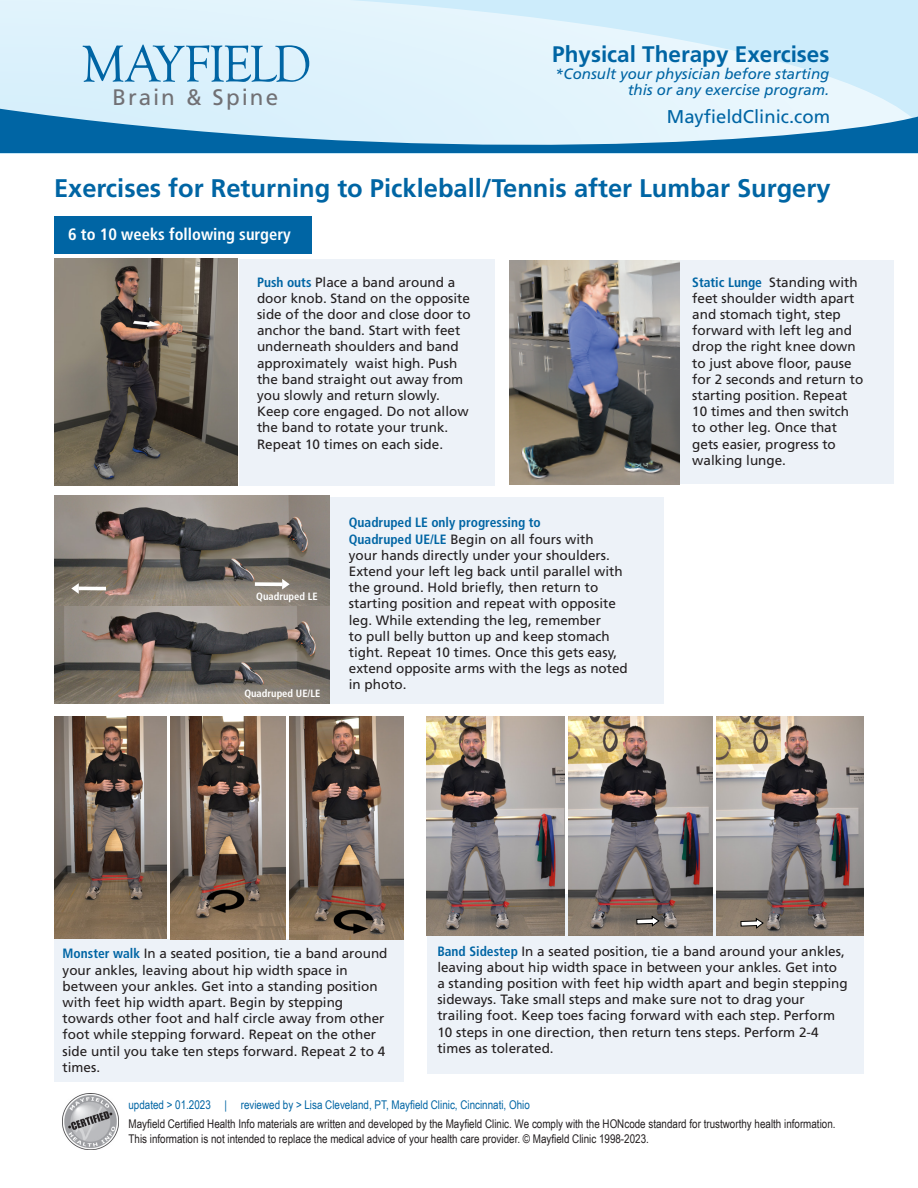
<style>
.page{position:relative;width:918px;height:1188px;background:#fff}
.page>*{position:absolute;margin:0;border:0;box-sizing:border-box;transform-origin:0 0}
.t1{font:700 25.5px "Frutiger LT Std";color:#0065a4}
.t2{font:700 22.5px "Frutiger LT Std";color:#0065a4}
.t3{font:22.5px "Frutiger LT Std";letter-spacing:.09em;color:#717074}
.t4{font:18.45px "Frutiger LT Std";color:#0065a4}
.t5{font:700 condensed 16.5px "Frutiger LT Std";color:#fff}
.t6{font:italic 15px/16.5px "Frutiger LT Std";color:#0065a4;text-align:right}
.t7{font:13.5px/16.2px "Frutiger LT Std";color:#231f20}
.t8{font:12px/14.4px "Arial Narrow";color:#231f20}
.t9{font:12px "Arial Narrow";color:#0065a4}
.t10{font:700 condensed 10.5px "Frutiger LT Std";color:#fff}
.s1{font-weight:700;font-stretch:condensed;color:#0065a4}
</style>
<div class="page">
<div style="left:677px;top:260px;width:217px;height:224px;background:#edf2f8"></div>
<svg style="left:0;top:0;width:918px;height:107px;background:#dcf1fb"></svg>
<svg style="left:83px;top:45px;width:226px;height:37px;background:#a3cde5"></svg>
<svg style="left:0;top:107px;width:918px;height:46px;background:#86bad8"></svg>
<div style="left:54px;top:216px;width:258px;height:38px;background:#0065a4"></div>
<img style="left:63px;top:1093px;width:56px;height:57px">
<img style="left:510px;top:260px;width:169px;height:225px">
<div style="left:428px;top:894px;width:436px;height:180px;background:#edf2f8"></div>
<div style="left:54px;top:939px;width:350px;height:143px;background:#edf2f8"></div>
<img style="left:716px;top:717px;width:148px;height:219px">
<svg style="left:740px;top:918px;width:24px;height:11px"></svg>
<div style="left:330px;top:497px;width:333px;height:207px;background:#edf2f8"></div>
<img style="left:54px;top:496px;width:276px;height:208px">
<img style="left:427px;top:717px;width:138px;height:219px">
<img style="left:568px;top:717px;width:145px;height:219px">
<svg style="left:636px;top:915px;width:24px;height:12px"></svg>
<img style="left:54px;top:716px;width:112px;height:222px">
<img style="left:171px;top:717px;width:115px;height:222px">
<img style="left:289px;top:717px;width:114px;height:222px">
<img style="left:202px;top:889px;width:46px;height:24px">
<img style="left:333px;top:909px;width:45px;height:25px">
<svg style="left:255px;top:582px;width:27px;height:4px"></svg>
<svg style="left:282px;top:579px;width:8px;height:11px"></svg>
<hr style="left:79px;top:587px;width:27px;height:3px;background:#fff">
<svg style="left:71px;top:583px;width:8px;height:11px"></svg>
<img style="left:54px;top:259px;width:184px;height:227px">
<div style="left:239px;top:259px;width:256px;height:227px;background:#edf2f8"></div>
<p class="t3" style="left:113px;top:84px;width:167px">Brain &amp; Spine</p>
<p class="t2" style="left:552px;top:41px;width:279px">Physical Therapy Exercises</p>
<p class="t6" style="left:555px;top:65px;width:276px">*Consult your physician before starting this or any exercise program.</p>
<p class="t4" style="left:667px;top:106px;width:165px">MayfieldClinic.com</p>
<p class="t1" style="left:54px;top:173px;width:778px">Exercises for Returning to Pickleball/Tennis after Lumbar Surgery</p>
<p class="t5" style="left:68px;top:225px;width:224px">6 to 10 weeks following surgery</p>
<p class="t7" style="left:257px;top:274px;width:215px"><span class="s1">Push outs</span> Place a band around a door knob. Stand on the opposite side of the door and close door to anchor the band. Start with feet underneath shoulders and band approximately waist high. Push the band straight out away from you slowly and return slowly.<br>Keep core engaged. Do not allow the band to rotate your trunk.<br>Repeat 10 times on each side.</p>
<p class="t10" style="left:256px;top:590px;width:63px">Quadruped LE</p>
<p class="t10" style="left:244px;top:687px;width:78px">Quadruped UE/LE</p>
<p class="t7" style="left:349px;top:515px;width:281px"><span class="s1">Quadruped LE only progressing to<br>Quadruped UE/LE</span> Begin on all fours with<br>your hands directly under your shoulders.<br>Extend your left leg back until parallel with the ground. Hold briefly, then return to starting position and repeat with opposite leg. While extending the leg, remember<br>to pull belly button up and keep stomach tight. Repeat 10 times. Once this gets easy, extend opposite arms with the legs as noted in photo.</p>
<p class="t7" style="left:692px;top:274px;width:173px"><span class="s1">Static Lunge</span> Standing with feet shoulder width apart and stomach tight, step forward with left leg and drop the right knee down to just above floor, pause for 2 seconds and return to starting position. Repeat<br>10 times and then switch to other leg. Once that gets easier, progress to walking lunge.</p>
<p class="t7" style="left:63px;top:946px;width:326px"><span class="s1">Monster walk</span> In a seated position, tie a band around your ankles, leaving about hip width space in between your ankles. Get into a standing position with feet hip width apart. Begin by stepping towards other foot and half circle away from other foot while stepping forward. Repeat on the other side until you take ten steps forward. Repeat 2 to 4 times.</p>
<p class="t7" style="left:437px;top:943px;width:412px"><span class="s1">Band Sidestep</span> In a seated position, tie a band around your ankles, leaving about hip width space in between your ankles. Get into a standing position with feet hip width apart and begin stepping sideways. Take small steps and make sure not to drag your trailing foot. Keep toes facing forward with each step. Perform 10 steps in one direction, then return tens steps. Perform 2-4 times as tolerated.</p>
<p class="t9" style="left:129px;top:1096px;width:403px">updated &gt; 01.2023 | reviewed by &gt; Lisa Cleveland, PT, Mayfield Clinic, Cincinnati, Ohio</p>
<p class="t8" style="left:129px;top:1117px;width:709px">Mayfield Certified Health Info materials are written and developed by the Mayfield Clinic. We comply with the HONcode standard for trustworthy health information.<br>This information is not intended to replace the medical advice of your health care provider. © Mayfield Clinic 1998-2023.</p>
</div>
